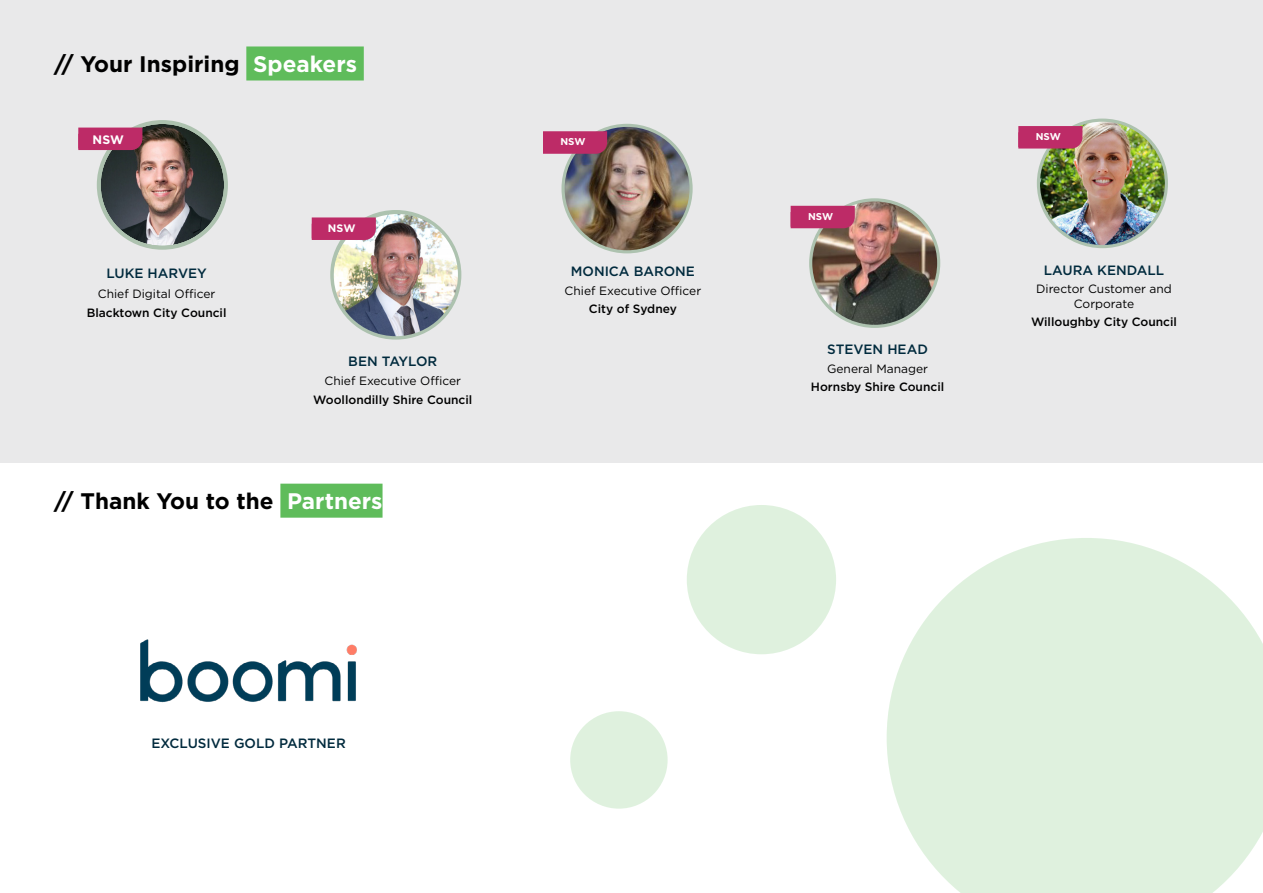
<style>
.page{position:relative;width:1263px;height:893px;background:#fff}
.page>*{position:absolute;margin:0;border:0;box-sizing:border-box;transform-origin:0 0}
.t1{font:700 22.5px "Gotham";color:#000}
.t2{font:500 13.5px "Gotham";color:#002a3d}
.t3{font:700 12.3px "Gotham";color:#fff}
.t4{font:12px/14.4px "Gotham";color:#000;text-align:center}
.t5{font:500 12px "Gotham";color:#000}
.t6{font:700 10.8px "Gotham";color:#fff}
.t7{font:700 9.9px "Gotham";color:#fff}
.s1{color:#fff}
</style>
<div class="page">
<svg style="left:887px;top:538px;width:376px;height:355px;background:#e3f2e2"></svg>
<div style="left:687px;top:505px;width:149px;height:149px;background:#dff1de;border-radius:50%"></div>
<div style="left:570px;top:711px;width:98px;height:98px;background:#dff1de;border-radius:50%"></div>
<div style="left:0;top:0;width:1263px;height:462px;background:#e9e9ea"></div>
<div style="left:246px;top:46px;width:118px;height:35px;background:#5fbc5b"></div>
<svg style="left:78px;top:122px;width:148px;height:126px"></svg>
<img style="left:312px;top:212px;width:148px;height:126px">
<img style="left:565px;top:125px;width:124px;height:127px">
<div style="left:561px;top:124px;width:132px;height:129px;border:3px solid #adc2af;border-radius:50%"></div>
<svg style="left:543px;top:131px;width:64px;height:23px"></svg>
<img style="left:811px;top:200px;width:128px;height:126px">
<div style="left:809px;top:198px;width:131px;height:130px;border:3px solid #adc2af;border-radius:50%"></div>
<svg style="left:791px;top:206px;width:64px;height:22px"></svg>
<img style="left:1038px;top:120px;width:128px;height:127px">
<div style="left:1037px;top:119px;width:131px;height:129px;border:3px solid #adc2af;border-radius:50%"></div>
<svg style="left:1018px;top:126px;width:64px;height:23px"></svg>
<div style="left:280px;top:484px;width:102px;height:34px;background:#5fbc5b"></div>
<img style="left:140px;top:639px;width:217px;height:63px">
<h1 class="t1" style="left:54px;top:49px;width:305px">// Your Inspiring <span class="s1">Speakers</span></h1>
<p class="t3" style="left:93px;top:131px;width:33px">NSW</p>
<p class="t2" style="left:106px;top:264px;width:102px">LUKE HARVEY</p>
<p class="t4" style="left:98px;top:287px;width:119px">Chief Digital Officer</p>
<p class="t5" style="left:87px;top:305px;width:141px">Blacktown City Council</p>
<p class="t6" style="left:328px;top:221px;width:29px">NSW</p>
<p class="t2" style="left:348px;top:352px;width:90px">BEN TAYLOR</p>
<p class="t4" style="left:324px;top:373px;width:138px">Chief Executive Officer</p>
<p class="t5" style="left:313px;top:392px;width:161px">Woollondilly Shire Council</p>
<h1 class="t1" style="left:54px;top:486px;width:330px">// Thank You to the <span class="s1">Partners</span></h1>
<p class="t7" style="left:560px;top:135px;width:27px">NSW</p>
<p class="t2" style="left:571px;top:263px;width:126px">MONICA BARONE</p>
<p class="t4" style="left:565px;top:283px;width:138px">Chief Executive Officer</p>
<p class="t5" style="left:589px;top:301px;width:89px">City of Sydney</p>
<p class="t2" style="left:151px;top:734px;width:196px">EXCLUSIVE GOLD PARTNER</p>
<p class="t7" style="left:808px;top:210px;width:27px">NSW</p>
<p class="t2" style="left:827px;top:340px;width:102px">STEVEN HEAD</p>
<p class="t4" style="left:827px;top:361px;width:102px">General Manager</p>
<p class="t5" style="left:811px;top:379px;width:135px">Hornsby Shire Council</p>
<p class="t7" style="left:1036px;top:130px;width:27px">NSW</p>
<p class="t2" style="left:1044px;top:261px;width:122px">LAURA KENDALL</p>
<p class="t4" style="left:1036px;top:282px;width:137px">Director Customer and<br>Corporate</p>
<p class="t5" style="left:1031px;top:314px;width:148px">Willoughby City Council</p>
</div>
